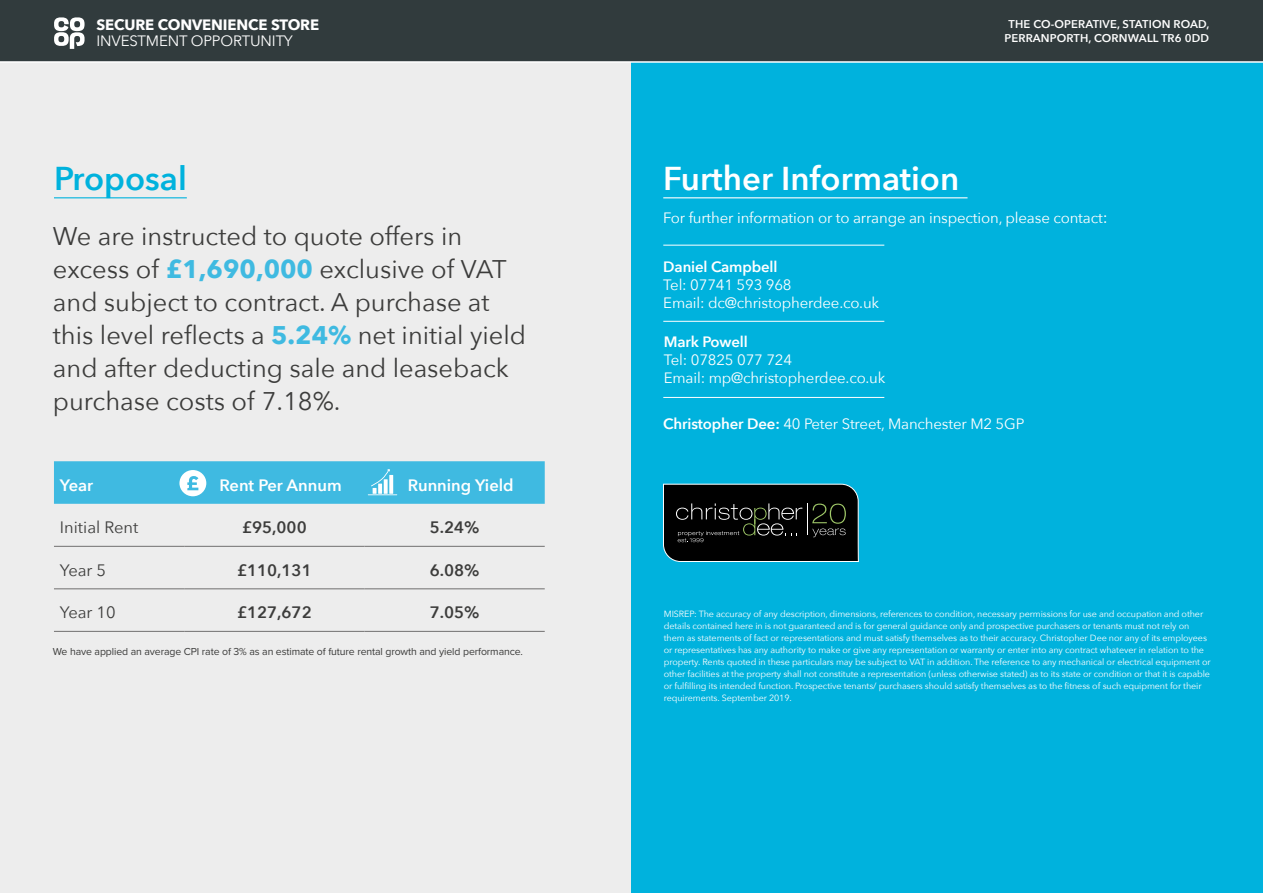
<style>
.page{position:relative;width:1263px;height:893px;background:#fff}
.page>*{position:absolute;margin:0;border:0;box-sizing:border-box;transform-origin:0 0}
.t1{font:600 33px "Avenir Next";color:#fff}
.t2{font:600 33px "Avenir Next";color:#00b2dd}
.t3{font:25.5px/33px "Avenir Next";color:#3c3c3b}
.t4{font:600 16.5px "Avenir Next";color:#3c3c3b}
.t5{font:600 16.5px "Avenir Next";color:#fff}
.t6{font:16.5px "Avenir Next";color:#3c3c3b}
.t7{font:15px/18px "Avenir Next";letter-spacing:-.01em;color:#fff}
.t8{font:600 15px "Avenir Next";letter-spacing:-.01em;color:#fff}
.t9{font:700 15px "Avenir Next";letter-spacing:-.01em;color:#fff}
.t10{font:600 11.25px/13.5px "Avenir Next";letter-spacing:.01em;color:#fff;text-align:center}
.t11{font:10.5px "Proxima Nova";letter-spacing:-.01em;color:#3c3c3b}
.t12{font:9px/12px "Avenir Next";letter-spacing:-.01em;color:#fff}
.s1{font-weight:700;color:#3fbae1}
.s2{font-size:16.5px}
.s3{font-weight:600}
</style>
<div class="page">
<div style="left:0;top:0;width:631px;height:893px;background:#ededed"></div>
<hr style="left:54px;top:197px;width:133px;height:1px;background:#00b2dd">
<hr style="left:54px;top:546px;width:130px;height:1px;background:#706f6f">
<hr style="left:184px;top:546px;width:180px;height:1px;background:#706f6f">
<hr style="left:364px;top:546px;width:181px;height:1px;background:#706f6f">
<hr style="left:54px;top:588px;width:130px;height:1px;background:#706f6f">
<hr style="left:184px;top:588px;width:180px;height:1px;background:#706f6f">
<hr style="left:364px;top:588px;width:181px;height:1px;background:#706f6f">
<hr style="left:54px;top:631px;width:130px;height:1px;background:#706f6f">
<hr style="left:184px;top:631px;width:180px;height:1px;background:#706f6f">
<hr style="left:364px;top:631px;width:181px;height:1px;background:#706f6f">
<svg style="left:54px;top:461px;width:491px;height:43px;background:#47bce2"></svg>
<div style="left:631px;top:0;width:632px;height:893px;background:#00b2dd"></div>
<hr style="left:663px;top:197px;width:304px;height:1px;background:#fff">
<hr style="left:663px;top:245px;width:221px;height:1px;background:#fff">
<hr style="left:663px;top:397px;width:221px;height:1px;background:#fff">
<hr style="left:663px;top:321px;width:221px;height:1px;background:#fff">
<svg style="left:663px;top:484px;width:196px;height:78px;background:#131514"></svg>
<div style="left:0;top:0;width:1263px;height:61px;background:#313b3d"></div>
<svg style="left:54px;top:17px;width:31px;height:32px"></svg>
<hr style="left:0;top:61px;width:1263px;height:2px;background:#fff">
<h3 class="t9" style="left:97px;top:12px;width:224px">SECURE CONVENIENCE STORE</h3>
<h3 class="t7" style="left:97px;top:31px;width:198px">INVESTMENT OPPORTUNITY</h3>
<h1 class="t2" style="left:54px;top:151px;width:134px">Proposal</h1>
<h2 class="t3" style="left:53px;top:218px;width:475px">We are instructed to quote offers in excess of <span class="s1">£1,690,000</span> exclusive of VAT and subject to contract. A purchase at this level reflects a <span class="s1">5.24%</span> net initial yield and after deducting sale and leaseback purchase costs of 7.18%.</h2>
<p class="t10" style="left:1004px;top:17px;width:206px">THE CO-OPERATIVE, STATION ROAD,<br>PERRANPORTH, CORNWALL TR6 0DD</p>
<h1 class="t1" style="left:663px;top:151px;width:297px">Further Information</h1>
<h3 class="t7" style="left:663px;top:208px;width:446px">For further information or to arrange an inspection, please contact<span class="s2">:</span></h3>
<h3 class="t8" style="left:663px;top:254px;width:116px">Daniel Campbell</h3>
<h3 class="t7" style="left:663px;top:275px;width:217px">Tel: 07741 593 968<br>Email: dc@christopherdee.co.uk</h3>
<h3 class="t8" style="left:664px;top:329px;width:85px">Mark Powell</h3>
<h3 class="t7" style="left:664px;top:350px;width:223px">Tel: 07825 077 724<br>Email: mp@christopherdee.co.uk</h3>
<h3 class="t7" style="left:663px;top:414px;width:363px"><span class="s3">Christopher Dee:</span> 40 Peter Street, Manchester M2 5GP</h3>
<h3 class="t5" style="left:60px;top:471px;width:35px">Year</h3>
<h3 class="t5" style="left:219px;top:471px;width:124px">Rent Per Annum</h3>
<h3 class="t5" style="left:408px;top:471px;width:107px">Running Yield</h3>
<h3 class="t6" style="left:60px;top:514px;width:80px">Initial Rent</h3>
<h3 class="t4" style="left:242px;top:513px;width:66px">£95,000</h3>
<h3 class="t4" style="left:430px;top:513px;width:51px">5.24%</h3>
<h3 class="t6" style="left:60px;top:556px;width:48px">Year 5</h3>
<h3 class="t4" style="left:237px;top:556px;width:76px">£110,131</h3>
<h3 class="t4" style="left:430px;top:556px;width:51px">6.08%</h3>
<h3 class="t6" style="left:60px;top:599px;width:57px">Year 10</h3>
<h3 class="t4" style="left:237px;top:598px;width:76px">£127,672</h3>
<h3 class="t4" style="left:430px;top:598px;width:51px">7.05%</h3>
<p class="t12" style="left:664px;top:608px;width:548px">MISREP: The accuracy of any description, dimensions, references to condition, necessary permissions for use and occupation and other details contained here in is not guaranteed and is for general guidance only and prospective purchasers or tenants must not rely on them as statements of fact or representations and must satisfy themselves as to their accuracy. Christopher Dee nor any of its employees or representatives has any authority to make or give any representation or warranty or enter into any contract whatever in relation to the property. Rents quoted in these particulars may be subject to VAT in addition. The reference to any mechanical or electrical equipment or other facilities at the property shall not constitute a representation (unless otherwise stated) as to its state or condition or that it is capable or fulfilling its intended function. Prospective tenants/ purchasers should satisfy themselves as to the fitness of such equipment for their requirements. September 2019.</p>
<p class="t11" style="left:53px;top:645px;width:472px">We have applied an average CPI rate of 3% as an estimate of future rental growth and yield performance.</p>
</div>
